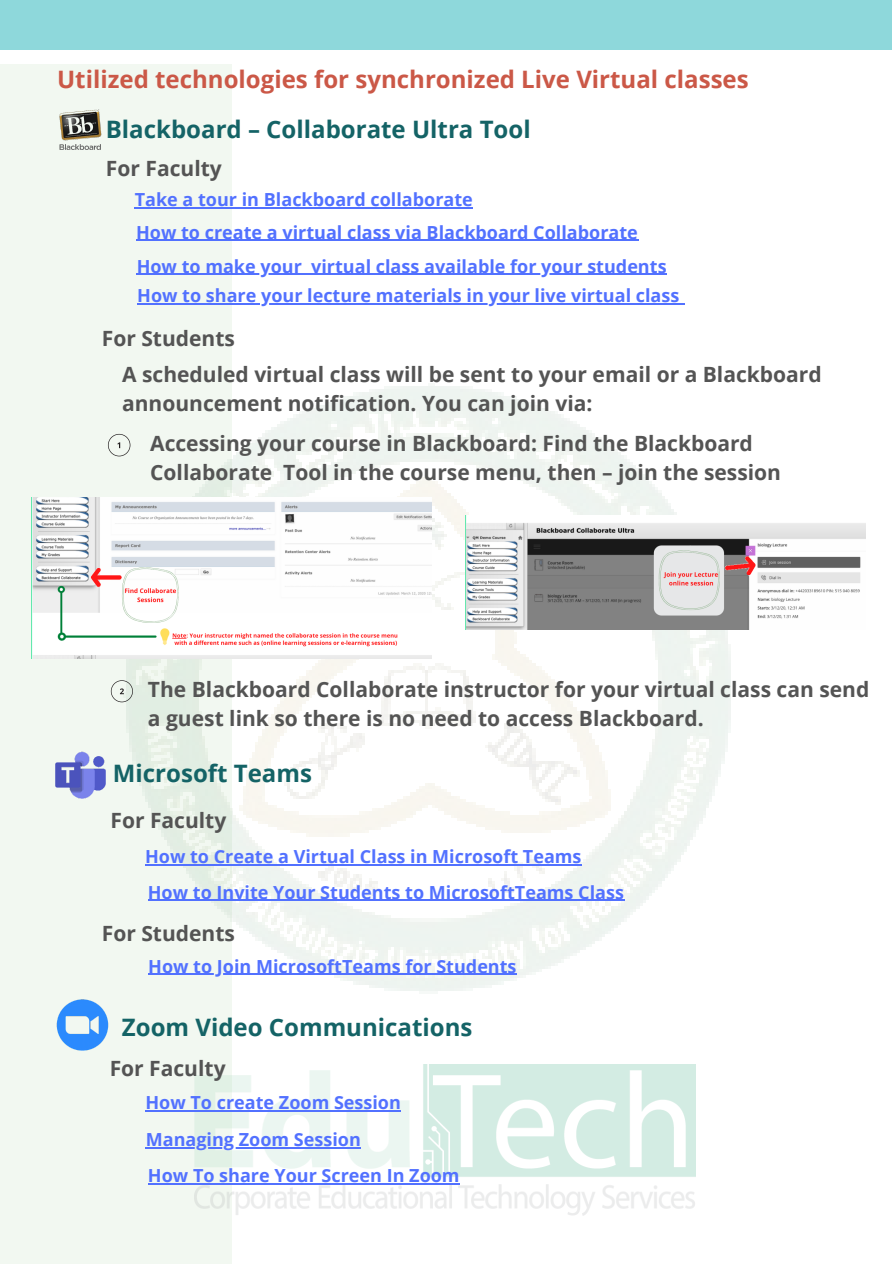
<style>
.page{position:relative;width:894px;height:1264px;background:#fff}
.page>*{position:absolute;margin:0;border:0;box-sizing:border-box;transform-origin:0 0}
.t1{font:700 24px "Open Sans";color:#146366}
.t2{font:700 24px "Open Sans";color:#cb5847}
.t3{font:700 21px/35.5px "Open Sans";color:#545454}
.t4{font:700 18px/33.2px "Open Sans";color:#5271ff}
</style>
<div class="page">
<div style="left:0;top:64px;width:231px;height:1199px;background:#f2f8f1"></div>
<div style="left:0;top:0;width:891px;height:50px;background:#8ed8db"></div>
<img style="left:82px;top:342px;width:668px;height:692px">
<img style="left:194px;top:1064px;width:501px;height:151px">
<img style="left:60px;top:110px;width:41px;height:39px">
<img style="left:32px;top:497px;width:400px;height:161px">
<img style="left:465px;top:515px;width:400px;height:114px">
<svg style="left:108px;top:434px;width:22px;height:22px"></svg>
<svg style="left:111px;top:680px;width:22px;height:22px"></svg>
<hr style="left:135px;top:207px;width:338px;height:1px;background:#5271ff">
<hr style="left:136px;top:240px;width:502px;height:1px;background:#5271ff">
<hr style="left:137px;top:274px;width:529px;height:1px;background:#5271ff">
<hr style="left:137px;top:303px;width:547px;height:2px;background:#5271ff">
<img style="left:55px;top:729px;width:90px;height:92px">
<hr style="left:145px;top:864px;width:436px;height:1px;background:#5271ff">
<hr style="left:148px;top:899px;width:476px;height:2px;background:#5271ff">
<hr style="left:148px;top:973px;width:368px;height:1px;background:#5271ff">
<img style="left:56px;top:996px;width:61px;height:55px">
<hr style="left:145px;top:1110px;width:256px;height:1px;background:#5271ff">
<hr style="left:146px;top:1147px;width:215px;height:1px;background:#5271ff">
<hr style="left:148px;top:1182px;width:312px;height:2px;background:#5271ff">
<h1 class="t2" style="left:57px;top:62px;width:693px">Utilized technologies for synchronized Live Virtual classes</h1>
<h1 class="t1" style="left:106px;top:113px;width:426px">Blackboard – Collaborate Ultra Tool</h1>
<p class="t3" style="left:106px;top:150px;width:117px">For Faculty</p>
<p class="t4" style="left:135px;top:183px;width:533px">Take a tour in Blackboard collaborate<br>How to create a virtual class via Blackboard Collaborate<br>How to make your virtual class available for your students</p>
<p class="t4" style="left:137px;top:279px;width:543px">How to share your lecture materials in your live virtual class</p>
<p class="t3" style="left:122px;top:320px;width:701px;text-indent:-20px">For Students<br>A scheduled virtual class will be sent to your email or a Blackboard</p>
<p class="t3" style="left:150px;top:383px;width:604px;line-height:39.5px;text-indent:-28px">announcement notification. You can join via:<br>Accessing your course in Blackboard: Find the Blackboard</p>
<p class="t3" style="left:150px;top:454px;width:632px">Collaborate Tool in the course menu, then – join the session</p>
<p class="t3" style="left:148px;top:674px;width:722px;line-height:29.2px">The Blackboard Collaborate instructor for your virtual class can send a guest link so there is no need to access Blackboard.</p>
<h1 class="t1" style="left:113px;top:756px;width:200px">Microsoft Teams</h1>
<p class="t3" style="left:110px;top:801px;width:117px">For Faculty</p>
<p class="t4" style="left:145px;top:838px;width:480px;line-height:35.5px">How to Create a Virtual Class in Microsoft Teams<br>How to Invite Your Students to MicrosoftTeams Class</p>
<p class="t3" style="left:102px;top:914px;width:135px">For Students</p>
<p class="t4" style="left:148px;top:949px;width:370px">How to Join MicrosoftTeams for Students</p>
<h1 class="t1" style="left:122px;top:1010px;width:352px">Zoom Video Communications</h1>
<p class="t3" style="left:110px;top:1049px;width:117px">For Faculty</p>
<p class="t4" style="left:145px;top:1084px;width:315px;line-height:36.3px">How To create Zoom Session<br>Managing Zoom Session<br>How To share Your Screen In Zoom</p>
</div>
